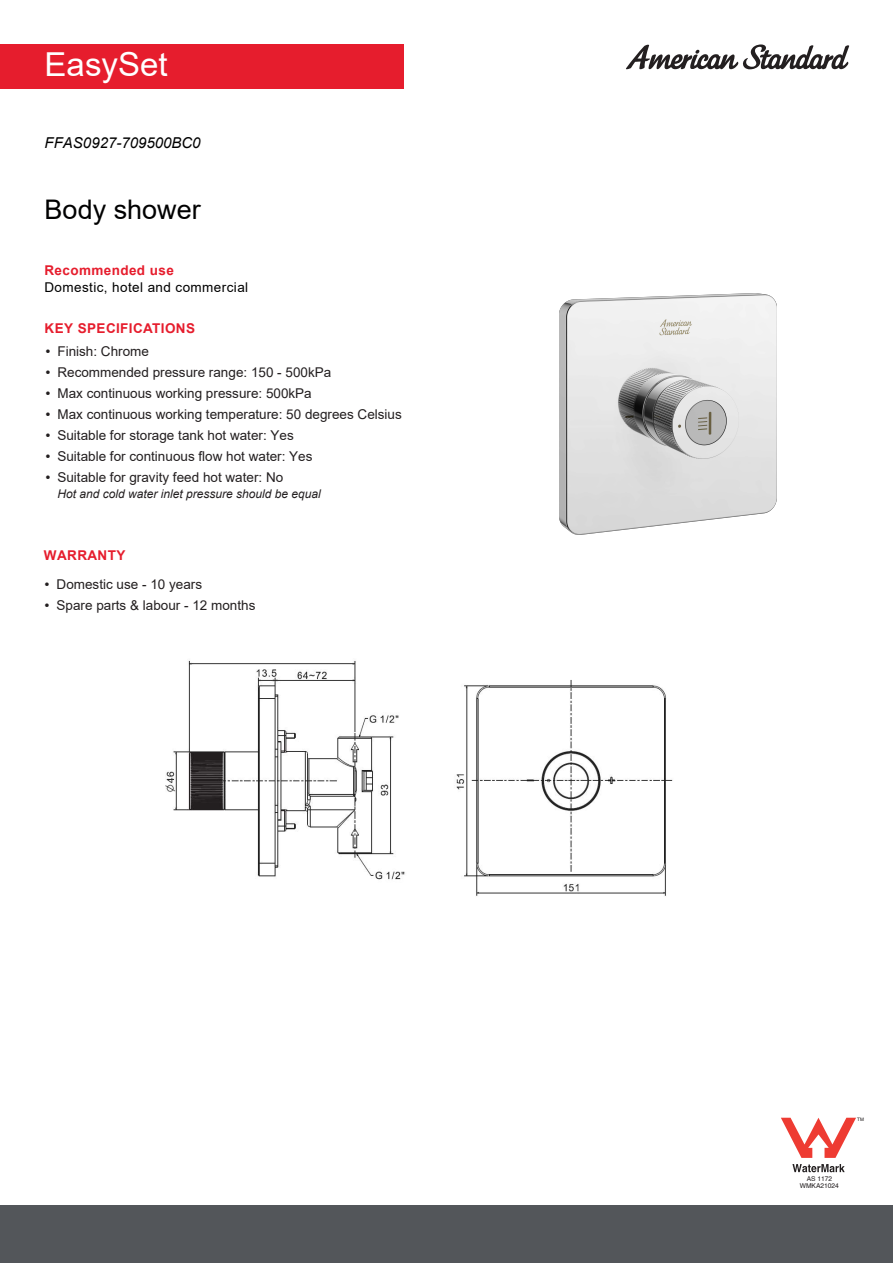
<style>
.page{position:relative;width:893px;height:1263px;background:#fff}
.page>*{position:absolute;margin:0;border:0;box-sizing:border-box;transform-origin:0 0}
.SectionHeader{font:33px "Arial";color:#fff}
.SectionHeader-2{font:27px "Arial";color:#000001}
.SectionHeader-3{font:italic 15px "Arial";color:#000}
.t1{font:13.5px "Arial";color:#231f20}
.SectionHeader-4{font:13.5px/16.2px "Arial";letter-spacing:.03em;color:#000}
.SectionHeader-5{font:700 13.5px "Arial";letter-spacing:.03em;color:#e61d2d}
.t2{font:13.5px "Arial";color:#231f20}
.t3{font:700 13.5px "Arial";letter-spacing:.03em;color:#e61d2d}
.t4{font:italic 12px "Arial";color:#231f20}
.t5{font:6.6px "Helvetica";color:#231f20}
.t6{font:4.65px "Helvetica";color:#231f20}
.s1{font-style:inherit}
.s2{font-weight:700;color:#e61d2d}
.s3{font-family:"Gotham"}
</style>
<div class="page">
<svg style="left:626px;top:44px;width:223px;height:25px"></svg>
<div style="left:0;top:1205px;width:893px;height:58px;background:#53565a"></div>
<div style="left:0;top:45px;width:403px;height:44px;background:#e61d2d"></div>
<svg style="left:781px;top:1118px;width:75px;height:40px"></svg>
<svg style="left:792px;top:1164px;width:53px;height:8px"></svg>
<img style="left:165px;top:660px;width:508px;height:236px">
<img style="left:559px;top:293px;width:218px;height:242px">
<p class="SectionHeader" style="left:45px;top:42px;width:124px">EasySet</p>
<p class="SectionHeader-3" style="left:45px;top:133px;width:157px"><span class="s1">FFAS</span>092<span class="s1">7</span>-709500BC0</p>
<p class="SectionHeader-2" style="left:45px;top:191px;width:158px"><span class="s1">Body</span> shower</p>
<p class="SectionHeader-4" style="left:44px;top:262px;width:205px"><span class="s2">Recommended use<br></span>Domestic, hotel and commercial</p>
<p class="SectionHeader-5" style="left:45px;top:319px;width:152px">KEY SPECIFICATIONS</p>
<p class="t2" style="left:45px;top:342px;width:106px"><span class="s3">•</span> Finish: <span class="s1">Chrome</span></p>
<p class="t1" style="left:45px;top:363px;width:288px"><span class="s3">•</span> Recommended pressure range: 150 - 500kPa</p>
<p class="t1" style="left:45px;top:384px;width:269px"><span class="s3">•</span> Max continuous working pressure: 500kPa</p>
<p class="t1" style="left:45px;top:405px;width:359px"><span class="s3">•</span> Max continuous working temperature: <span class="s1">5</span>0 degrees Celsius</p>
<p class="t1" style="left:45px;top:426px;width:251px"><span class="s3">•</span> Suitable for storage tank hot water: Yes</p>
<p class="t1" style="left:45px;top:447px;width:269px"><span class="s3">•</span> Suitable for continuous flow hot water: Yes</p>
<p class="t1" style="left:45px;top:468px;width:240px"><span class="s3">•</span> Suitable for gravity feed hot water: No</p>
<p class="t4" style="left:57px;top:486px;width:265px">Hot and cold water inlet pressure should be equal</p>
<p class="t3" style="left:44px;top:546px;width:83px">WARRANTY</p>
<p class="t1" style="left:44px;top:575px;width:160px"><span class="s3">•</span> Domestic use - 10 years</p>
<p class="t1" style="left:44px;top:596px;width:213px"><span class="s3">•</span> Spare parts &amp; labour - 12 months</p>
<p class="t6" style="left:857px;top:1117px;width:8px">TM</p>
<p class="t5" style="left:807px;top:1174px;width:27px">AS 1172</p>
<p class="t5" style="left:800px;top:1181px;width:41px">WMKA21024</p>
</div>
